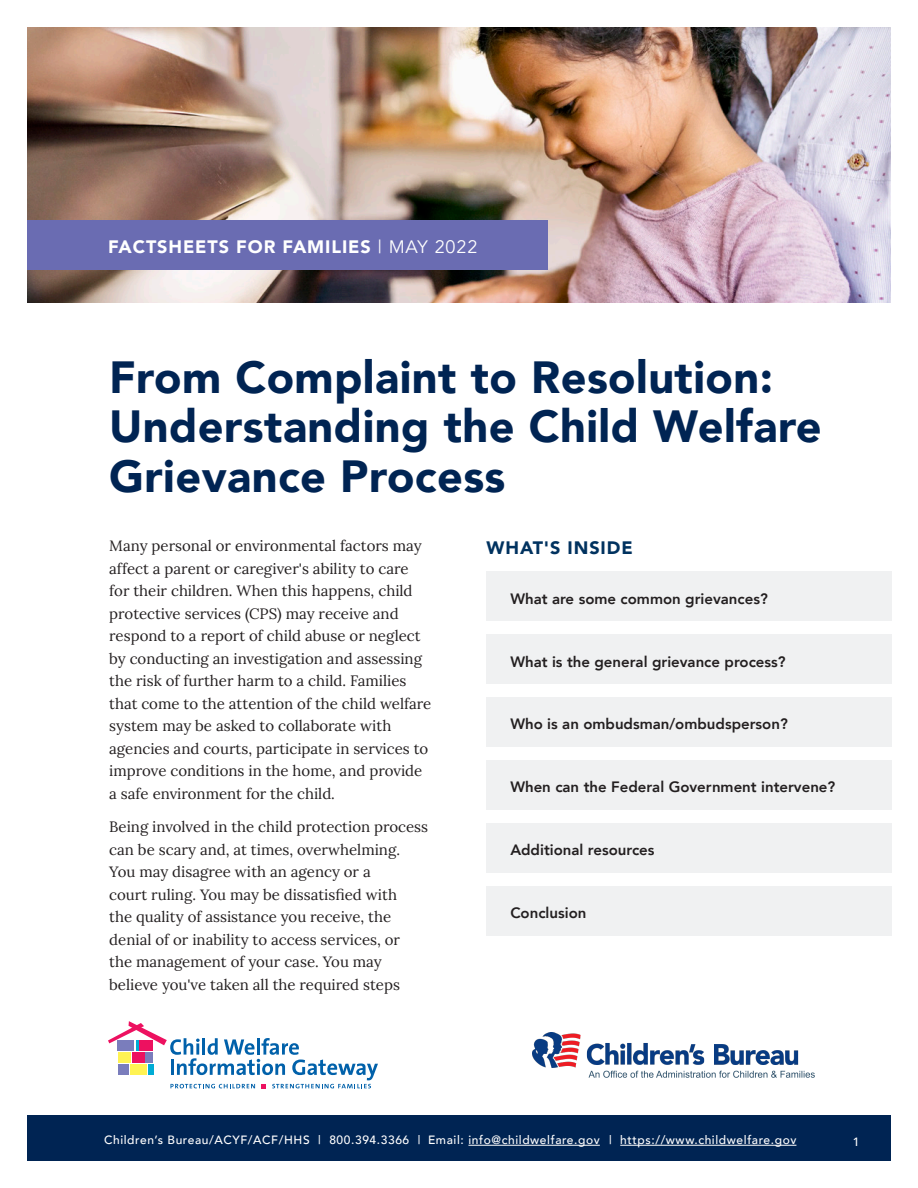
<style>
.page{position:relative;width:918px;height:1188px;background:#fff}
.page>*{position:absolute;margin:0;border:0;box-sizing:border-box;transform-origin:0 0}
.t1{font:900 45px/49.5px "Avenir";letter-spacing:.01em;color:#002453}
.t2{font:900 18px "Avenir";letter-spacing:.05em;color:#fff}
.t3{font:900 18px "Avenir";letter-spacing:.05em;color:#00325f}
.t4{font:15px/22.5px "Lora";color:#231f20}
.t5{font:800 15px "Avenir";color:#231f20}
.t6{font:500 12px "Avenir";letter-spacing:.05em;color:#fff}
.s1{font-weight:400}
</style>
<div class="page">
<div style="left:27px;top:1116px;width:864px;height:45px;background:#002453"></div>
<img style="left:27px;top:27px;width:864px;height:276px">
<div style="left:27px;top:220px;width:521px;height:50px;background:#6a6cb2"></div>
<hr style="left:620px;top:1145px;width:176px;height:1px;background:#fff">
<hr style="left:468px;top:1145px;width:132px;height:1px;background:#fff">
<svg style="left:108px;top:1021px;width:270px;height:67px"></svg>
<img style="left:532px;top:1032px;width:282px;height:45px">
<div style="left:487px;top:571px;width:405px;height:50px;background:#f0f1f2"></div>
<div style="left:487px;top:697px;width:405px;height:50px;background:#f0f1f2"></div>
<div style="left:487px;top:634px;width:405px;height:50px;background:#f0f1f2"></div>
<div style="left:487px;top:760px;width:405px;height:50px;background:#f0f1f2"></div>
<div style="left:487px;top:823px;width:405px;height:50px;background:#f0f1f2"></div>
<div style="left:487px;top:886px;width:405px;height:50px;background:#f0f1f2"></div>
<p class="t2" style="left:108px;top:231px;width:371px">FACTSHEETS FOR FAMILIES <span class="s1">| MAY 2022</span></p>
<h1 class="t1" style="left:109px;top:351px;width:714px">From Complaint to Resolution:<br>Understanding the Child Welfare<br>Grievance Process</h1>
<p class="t4" style="left:109px;top:534px;width:324px">Many personal or environmental factors may affect a parent or caregiver's ability to care for their children. When this happens, child protective services (CPS) may receive and respond to a report of child abuse or neglect by conducting an investigation and assessing the risk of further harm to a child. Families that come to the attention of the child welfare system may be asked to collaborate with agencies and courts, participate in services to improve conditions in the home, and provide a safe environment for the child.</p>
<p class="t4" style="left:109px;top:815px;width:320px">Being involved in the child protection process can be scary and, at times, overwhelming.<br>You may disagree with an agency or a<br>court ruling. You may be dissatisfied with<br>the quality of assistance you receive, the denial of or inability to access services, or<br>the management of your case. You may believe you've taken all the required steps</p>
<h2 class="t3" style="left:487px;top:533px;width:148px">WHAT'S INSIDE</h2>
<p class="t5" style="left:510px;top:587px;width:259px">What are some common grievances?</p>
<p class="t5" style="left:510px;top:650px;width:277px">What is the general grievance process?</p>
<p class="t5" style="left:510px;top:713px;width:279px">Who is an ombudsman/ombudsperson?</p>
<p class="t5" style="left:510px;top:775px;width:327px">When can the Federal Government intervene?</p>
<p class="t5" style="left:510px;top:838px;width:146px">Additional resources</p>
<p class="t5" style="left:510px;top:901px;width:78px">Conclusion</p>
<p class="t6" style="left:104px;top:1130px;width:318px">Children’s Bureau/ACYF/ACF/HHS | 800.394.3366 |</p>
<p class="t6" style="left:428px;top:1130px;width:173px">Email: info@childwelfare.gov</p>
<p class="t6" style="left:609px;top:1130px;width:189px">| https://www.childwelfare.gov</p>
<p class="t6" style="left:853px;top:1131px;width:8px">1</p>
</div>
